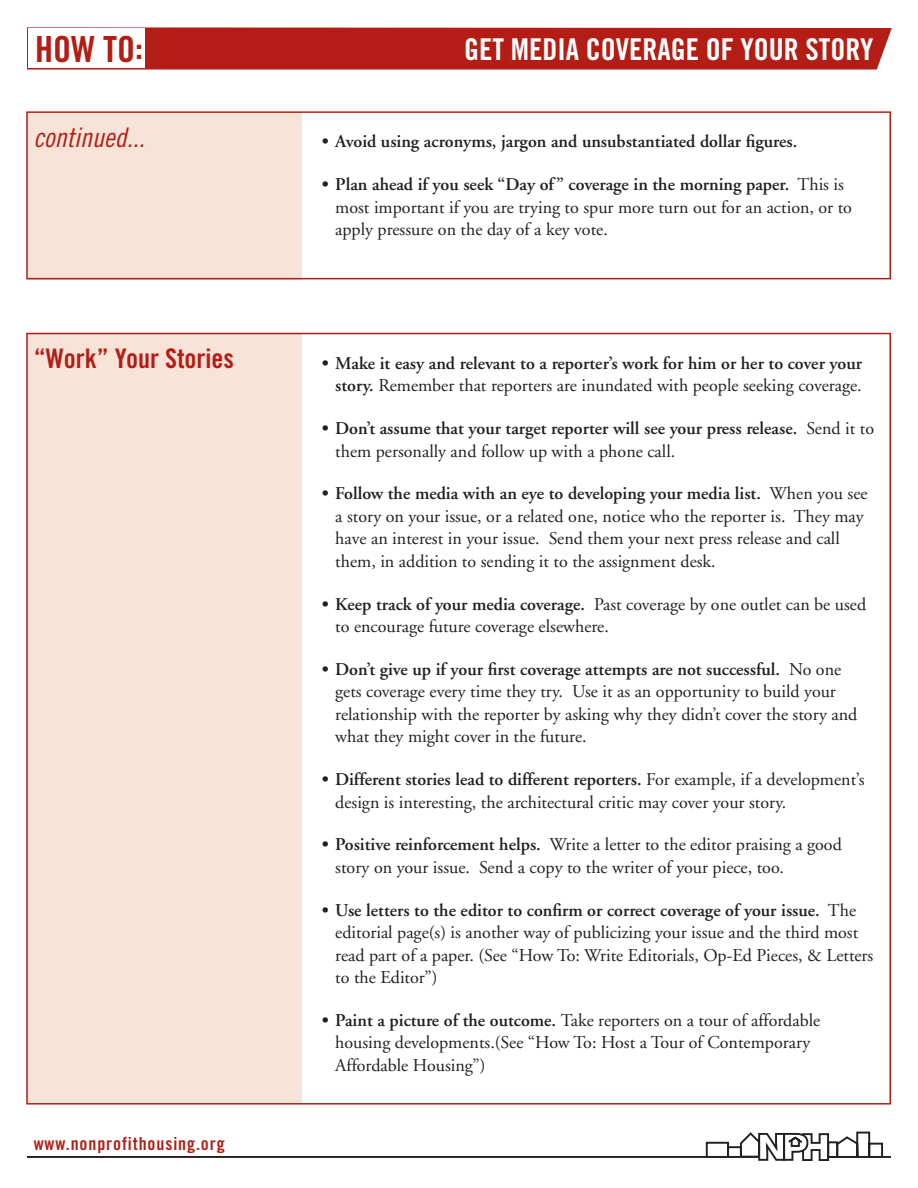
<style>
.page{position:relative;width:918px;height:1188px;background:#fff}
.page>*{position:absolute;margin:0;border:0;box-sizing:border-box;transform-origin:0 0}
.t1{font:36px "Trade Gothic Bold Cond Twenty";color:#b41d15}
.t2{font:30px "Trade Gothic Bold Cond Twenty";color:#fff}
.t3{font:27px "Trade Gothic Bold Cond Twenty";color:#b41d15}
.t4{font:27px "Trade Gothic Cond Eighteen Obl";color:#b41d15}
.t5{font:18px/22.5px "Adobe Garamond";color:#231f20}
.t6{font:600 18px/22.5px "Adobe Garamond";color:#231f20;text-align:right}
.t7{font:18px "Trade Gothic Bold Cond Twenty";letter-spacing:.05em;color:#b41d15}
.s1{font-weight:600}
.s2{font-weight:400}
</style>
<div class="page">
<div style="left:27px;top:334px;width:275px;height:769px;background:#f7e3d8"></div>
<div style="left:27px;top:112px;width:275px;height:168px;background:#f7e3d8"></div>
<div style="left:26px;top:111px;width:865px;height:168px;border:2px solid #b41d15"></div>
<svg style="left:705px;top:1132px;width:186px;height:29px"></svg>
<hr style="left:27px;top:1156px;width:732px;height:2px;background:#231f20">
<div style="left:27px;top:27px;width:865px;height:43px;background:#b41d15"></div>
<div style="left:28px;top:29px;width:117px;height:39px;background:#fff"></div>
<h1 class="t1" style="left:35px;top:27px;width:109px">HOW TO:</h1>
<h2 class="t2" style="left:464px;top:31px;width:411px">GET MEDIA COVERAGE OF YOUR STORY</h2>
<h3 class="t4" style="left:34px;top:121px;width:112px">continued...</h3>
<h3 class="t3" style="left:34px;top:342px;width:202px">“Work” Your Stories</h3>
<p class="t7" style="left:34px;top:1132px;width:192px">www.nonprofithousing.org</p>
<p class="t6" style="left:322px;top:131px;width:477px">• Avoid using acronyms, jargon and unsubstantiated dollar figures.</p>
<p class="t5" style="left:335px;top:174px;width:518px;text-indent:-14px"><span class="s1">• Plan ahead if you seek “Day of” coverage in the morning paper.</span> This is most important if you are trying to spur more turn out for an action, or to apply pressure on the day of a key vote.</p>
<p class="t6" style="left:322px;top:352px;width:542px">• Make it easy and relevant to a reporter’s work for him or her to cover your story. <span class="s2">Remember that reporters are inundated with people seeking coverage.</span></p>
<p class="t6" style="left:335px;top:418px;width:540px;text-align:left;text-indent:-14px">• Don’t assume that your target reporter will see your press release. <span class="s2">Send it to them personally and follow up with a phone call.</span></p>
<p class="t5" style="left:335px;top:483px;width:534px;text-indent:-14px"><span class="s1">• Follow the media with an eye to developing your media list.</span> When you see a story on your issue, or a related one, notice who the reporter is. They may have an interest in your issue. Send them your next press release and call them, in addition to sending it to the assignment desk.</p>
<p class="t5" style="left:335px;top:593px;width:532px;text-indent:-14px"><span class="s1">• Keep track of your media coverage.</span> Past coverage by one outlet can be used to encourage future coverage elsewhere.</p>
<p class="t5" style="left:335px;top:658px;width:524px;text-indent:-14px"><span class="s1">• Don’t give up if your first coverage attempts are not successful.</span> No one gets coverage every time they try. Use it as an opportunity to build your relationship with the reporter by asking why they didn’t cover the story and what they might cover in the future.</p>
<p class="t5" style="left:335px;top:769px;width:531px;text-indent:-14px"><span class="s1">• Different stories lead to different reporters.</span> For example, if a development’s design is interesting, the architectural critic may cover your story.</p>
<p class="t5" style="left:335px;top:834px;width:508px;text-indent:-14px"><span class="s1">• Positive reinforcement helps.</span> Write a letter to the editor praising a good story on your issue. Send a copy to the writer of your piece, too.</p>
<p class="t5" style="left:335px;top:899px;width:540px;text-indent:-14px"><span class="s1">• Use letters to the editor to confirm or correct coverage of your issue.</span> The editorial page(s) is another way of publicizing your issue and the third most read part of a paper. (See “How To: Write Editorials, Op-Ed Pieces, &amp; Letters to the Editor”)</p>
<p class="t5" style="left:335px;top:1009px;width:487px;text-indent:-13px"><span class="s1">• Paint a picture of the outcome.</span> Take reporters on a tour of affordable housing developments.(See “How To: Host a Tour of Contemporary<br>Affordable Housing”)</p>
</div>
